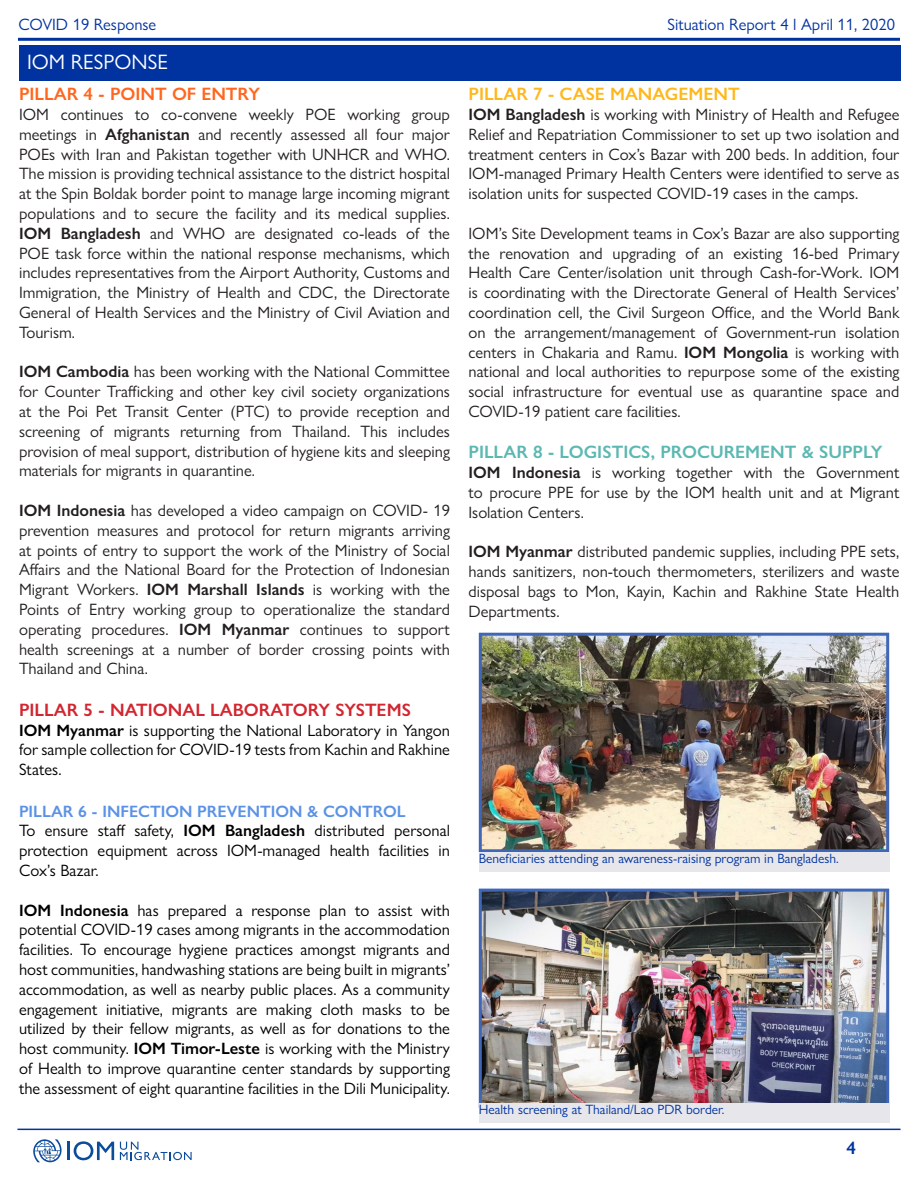
<style>
.page{position:relative;width:918px;height:1188px;background:#fff}
.page>*{position:absolute;margin:0;border:0;box-sizing:border-box;transform-origin:0 0}
.t1{font:21px "Gill Sans Nova";color:#fff}
.t2{font:600 18px "Gill Sans Nova";color:#5cb8b2}
.t3{font:600 18px "Gill Sans Nova";color:#d22630}
.t4{font:600 18px "Gill Sans Nova";color:#ffb81c}
.t5{font:600 18px "Gill Sans Nova";color:#ff671f}
.t6{font:600 18px "Gill Sans Nova";color:#0033a0}
.Paragraph_Style_no_h{font:16.5px/19.8px "Gill Sans Nova";color:#231f20;text-align:justify}
.Paragraph_Style_no_h-2{font:16.5px/19.8px "Gill Sans Nova";color:#000;text-align:justify}
.t7{font:16.5px "Gill Sans Nova";color:#0033a0}
.Paragraph_Style_no_h-3{font:600 16.5px "Gill Sans Nova";color:#5b92e5}
.Paragraph_Style_no_h-4{font:13.5px "Gill Sans Nova";color:#0033a0}
.s1{font-weight:600}
</style>
<div class="page">
<hr style="left:18px;top:38px;width:882px;height:3px;background:#0033a0">
<hr style="left:17px;top:1129px;width:884px;height:1px;background:#0033a0">
<hr style="left:67px;top:1142px;width:3px;height:18px;background:#0d4c9b">
<svg style="left:74px;top:1141px;width:40px;height:19px"></svg>
<svg style="left:120px;top:1142px;width:72px;height:18px"></svg>
<svg style="left:33px;top:1139px;width:29px;height:23px"></svg>
<div style="left:19px;top:45px;width:882px;height:36px;background:#0033a0"></div>
<img style="left:483px;top:893px;width:402px;height:211px">
<div style="left:479px;top:889px;width:410px;height:219px;border:3px solid #4066b8"></div>
<div style="left:479px;top:1104px;width:410px;height:19px;background:#e6e6eb"></div>
<img style="left:483px;top:637px;width:402px;height:211px">
<div style="left:479px;top:633px;width:410px;height:219px;border:3px solid #4066b8"></div>
<div style="left:479px;top:852px;width:410px;height:19px;background:#e6e6eb"></div>
<p class="t7" style="left:19px;top:14px;width:139px">COVID 19 Response</p>
<p class="t7" style="left:668px;top:14px;width:229px">Situation Report 4 l April 11, 2020</p>
<p class="t1" style="left:27px;top:49px;width:143px">IOM RESPONSE</p>
<p class="t5" style="left:19px;top:83px;width:242px">PILLAR 4 - POINT OF ENTRY</p>
<p class="Paragraph_Style_no_h" style="left:19px;top:104px;width:432px">IOM continues to co-convene weekly POE working group meetings in <span class="s1">Afghanistan</span> and recently assessed all four major POEs with Iran and Pakistan together with UNHCR and WHO.<br>The mission is providing technical assistance to the district hospital at the Spin Boldak border point to manage large incoming migrant populations and to secure the facility and its medical supplies.<br><span class="s1">IOM Bangladesh</span> and WHO are designated co-leads of the POE task force within the national response mechanisms, which includes representatives from the Airport Authority, Customs and Immigration, the Ministry of Health and CDC, the Directorate General of Health Services and the Ministry of Civil Aviation and Tourism.</p>
<p class="Paragraph_Style_no_h" style="left:19px;top:362px;width:432px"><span class="s1">IOM Cambodia</span> has been working with the National Committee for Counter Trafficking and other key civil society organizations at the Poi Pet Transit Center (PTC) to provide reception and screening of migrants returning from Thailand. This includes provision of meal support, distribution of hygiene kits and sleeping materials for migrants in quarantine.</p>
<p class="Paragraph_Style_no_h" style="left:19px;top:500px;width:432px"><span class="s1">IOM Indonesia</span> has developed a video campaign on COVID- 19 prevention measures and protocol for return migrants arriving at points of entry to support the work of the Ministry of Social Affairs and the National Board for the Protection of Indonesian Migrant Workers. <span class="s1">IOM Marshall Islands</span> is working with the Points of Entry working group to operationalize the standard operating procedures. <span class="s1">IOM Myanmar</span> continues to support health screenings at a number of border crossing points with Thailand and China.</p>
<p class="t3" style="left:19px;top:698px;width:393px">PILLAR 5 - NATIONAL LABORATORY SYSTEMS</p>
<p class="Paragraph_Style_no_h-2" style="left:19px;top:720px;width:432px"><span class="s1">IOM Myanmar</span> is supporting the National Laboratory in Yangon for sample collection for COVID-19 tests from Kachin and Rakhine States.</p>
<p class="Paragraph_Style_no_h-3" style="left:19px;top:801px;width:388px">PILLAR 6 - INFECTION PREVENTION &amp; CONTROL</p>
<p class="Paragraph_Style_no_h-2" style="left:19px;top:821px;width:432px">To ensure staff safety, <span class="s1">IOM Bangladesh</span> distributed personal protection equipment across IOM-managed health facilities in Cox’s Bazar.</p>
<p class="Paragraph_Style_no_h-2" style="left:19px;top:900px;width:432px"><span class="s1">IOM Indonesia</span> has prepared a response plan to assist with potential COVID-19 cases among migrants in the accommodation facilities. To encourage hygiene practices amongst migrants and host communities, handwashing stations are being built in migrants’ accommodation, as well as nearby public places. As a community engagement initiative, migrants are making cloth masks to be utilized by their fellow migrants, as well as for donations to the host community. <span class="s1">IOM Timor-Leste</span> is working with the Ministry of Health to improve quarantine center standards by supporting the assessment of eight quarantine facilities in the Dili Municipality.</p>
<p class="t4" style="left:469px;top:83px;width:273px">PILLAR 7 - CASE MANAGEMENT</p>
<p class="Paragraph_Style_no_h" style="left:469px;top:104px;width:432px"><span class="s1">IOM Bangladesh</span> is working with Ministry of Health and Refugee Relief and Repatriation Commissioner to set up two isolation and treatment centers in Cox’s Bazar with 200 beds. In addition, four IOM-managed Primary Health Centers were identified to serve as isolation units for suspected COVID-19 cases in the camps.</p>
<p class="Paragraph_Style_no_h" style="left:469px;top:223px;width:432px">IOM’s Site Development teams in Cox’s Bazar are also supporting the renovation and upgrading of an existing 16-bed Primary Health Care Center/isolation unit through Cash-for-Work. IOM is coordinating with the Directorate General of Health Services’ coordination cell, the Civil Surgeon Office, and the World Bank on the arrangement/management of Government-run isolation centers in Chakaria and Ramu. <span class="s1">IOM Mongolia</span> is working with national and local authorities to repurpose some of the existing social infrastructure for eventual use as quarantine space and COVID-19 patient care facilities.</p>
<p class="t2" style="left:469px;top:441px;width:415px">PILLAR 8 - LOGISTICS, PROCUREMENT &amp; SUPPLY</p>
<p class="Paragraph_Style_no_h" style="left:469px;top:462px;width:432px"><span class="s1">IOM Indonesia</span> is working together with the Government to procure PPE for use by the IOM health unit and at Migrant Isolation Centers.</p>
<p class="Paragraph_Style_no_h" style="left:469px;top:542px;width:432px"><span class="s1">IOM Myanmar</span> distributed pandemic supplies, including PPE sets, hands sanitizers, non-touch thermometers, sterilizers and waste disposal bags to Mon, Kayin, Kachin and Rakhine State Health Departments.</p>
<p class="Paragraph_Style_no_h-4" style="left:479px;top:850px;width:361px">Beneficiaries attending an awareness-raising program in Bangladesh.</p>
<p class="Paragraph_Style_no_h-4" style="left:479px;top:1101px;width:247px">Health screening at Thailand/Lao PDR border.</p>
<p class="t6" style="left:847px;top:1137px;width:11px">4</p>
</div>
